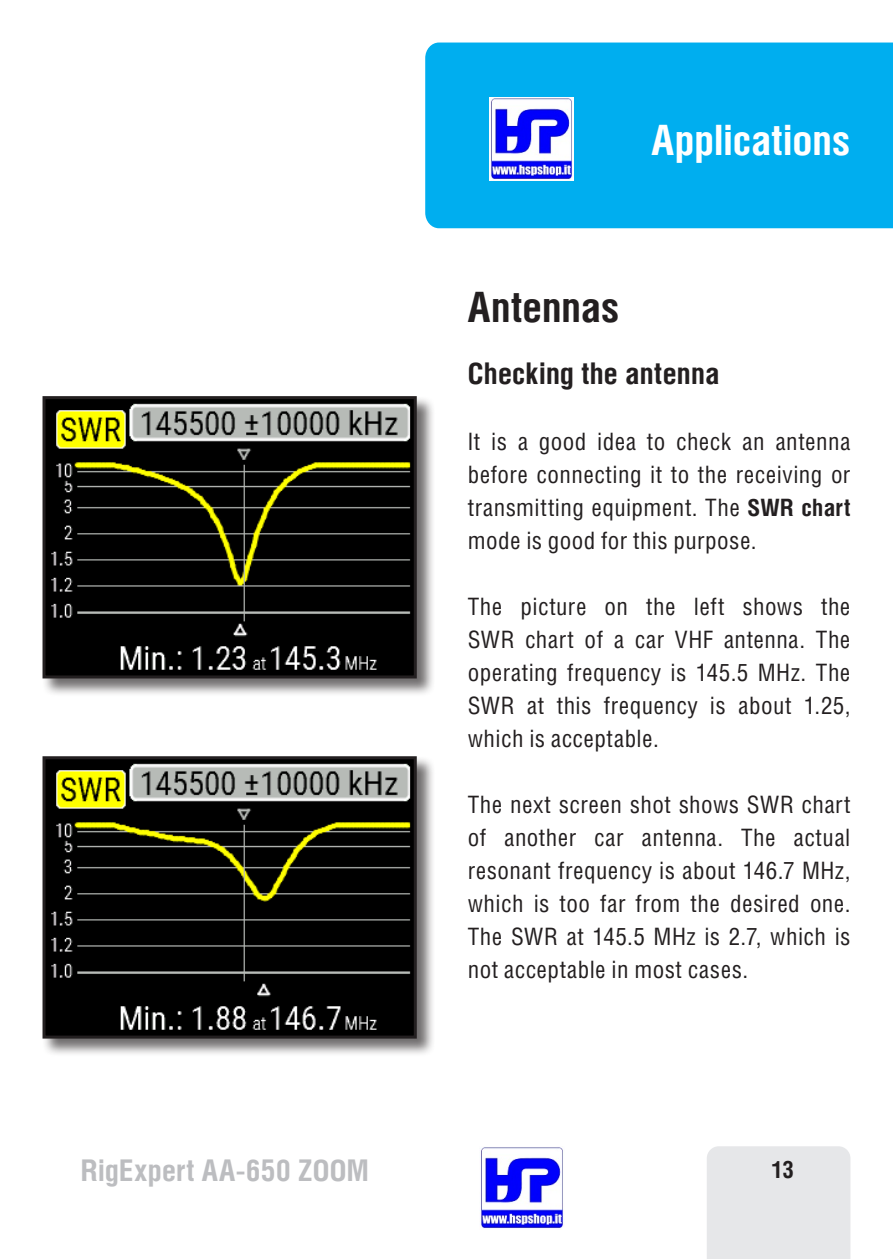
<style>
.page{position:relative;width:893px;height:1259px;background:#fff}
.page>*{position:absolute;margin:0;border:0;box-sizing:border-box;transform-origin:0 0}
.t1{font:700 42px "Helios Cond";color:#fff}
.t2{font:700 42px "Helios Cond";color:#231f20}
.t3{font:700 30px "Helios Cond";letter-spacing:.01em;color:#bcbdc0}
.t4{font:700 30px "Helios Cond";letter-spacing:.01em;color:#231f20}
.t5{font:24px/33px "Helios Cond";letter-spacing:.02em;color:#231f20;text-align:justify}
.t6{font:700 24px "Helios Cond";color:#231f20}
.s1{font-weight:700}
</style>
<div class="page">
<div style="left:707px;top:1146px;width:143px;height:113px;background:#e6e7e9"></div>
<div style="left:425px;top:43px;width:468px;height:185px;background:#00aeef"></div>
<div style="left:42px;top:396px;width:393px;height:301px;background:#231f20;opacity:.65"></div>
<img style="left:47px;top:400px;width:366px;height:274px">
<div style="left:43px;top:396px;width:374px;height:282px;border:3px solid #231f20"></div>
<div style="left:42px;top:756px;width:393px;height:301px;background:#231f20;opacity:.65"></div>
<img style="left:47px;top:760px;width:366px;height:274px">
<div style="left:43px;top:756px;width:374px;height:282px;border:3px solid #231f20"></div>
<img style="left:481px;top:1147px;width:82px;height:81px">
<img style="left:490px;top:97px;width:84px;height:84px">
<p class="t3" style="left:81px;top:1152px;width:290px">RigExpert AA-650 ZOOM</p>
<h1 class="t1" style="left:652px;top:115px;width:200px">Applications</h1>
<h1 class="t2" style="left:468px;top:282px;width:153px">Antennas</h1>
<p class="t4" style="left:468px;top:355px;width:253px">Checking the antenna</p>
<p class="t5" style="left:468px;top:425px;width:384px">It is a good idea to check an antenna before connecting it to the receiving or transmitting equipment. The <span class="s1">SWR chart </span>mode is good for this purpose.</p>
<p class="t5" style="left:468px;top:590px;width:384px">The picture on the left shows the SWR chart of a car VHF antenna. The operating frequency is 145.5 MHz. The SWR at this frequency is about 1.25, which is acceptable.</p>
<p class="t5" style="left:468px;top:788px;width:384px">The next screen shot shows SWR chart of another car antenna. The actual resonant frequency is about 146.7 MHz, which is too far from the desired one.<br>The SWR at 145.5 MHz is 2.7, which is not acceptable in most cases.</p>
<p class="t6" style="left:772px;top:1154px;width:24px">13</p>
</div>
